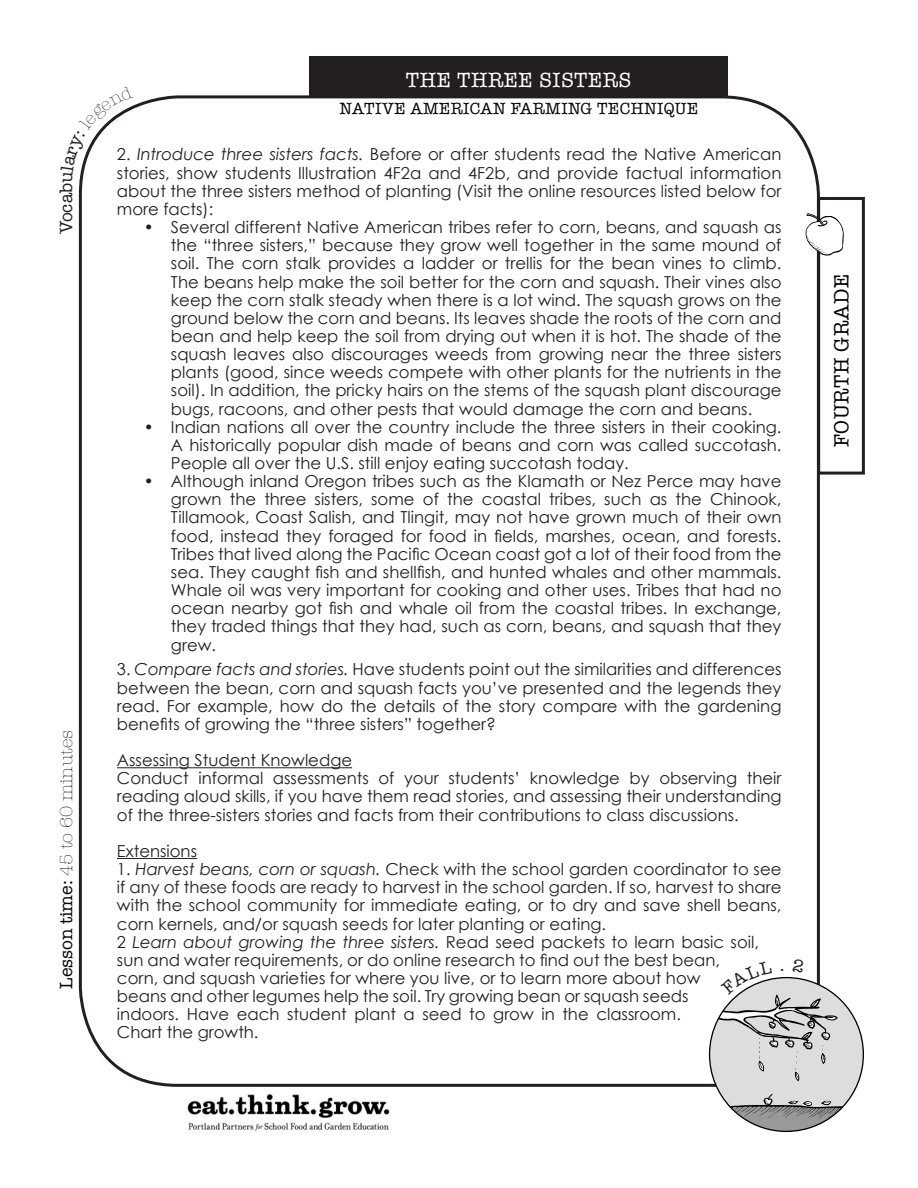
<style>
.page{position:relative;width:918px;height:1188px;background:#fff}
.page>*{position:absolute;margin:0;border:0;box-sizing:border-box;transform-origin:0 0}
.t1{font:21px "American Typewriter";letter-spacing:.025em;color:#fff}
.t2{font:21px "American Typewriter";letter-spacing:.025em;color:#040503}
.t3{font:300 18px "American Typewriter";color:#040503}
.t4{font:18px "American Typewriter";color:#231f20}
.t5{font:16.5px/18.1px "Century Gothic";color:#231f20;text-align:justify}
.t6{font:16.5px "American Typewriter";letter-spacing:.025em;color:#040503}
.s1{font-weight:400}
.s2{font-style:italic}
</style>
<div class="page">
<img style="left:187px;top:1094px;width:203px;height:37px">
<div style="left:309px;top:56px;width:419px;height:40px;background:#231f20"></div>
<hr style="left:117px;top:767px;width:235px;height:1px;background:#231f20">
<hr style="left:117px;top:858px;width:80px;height:1px;background:#231f20">
<div style="left:817px;top:197px;width:48px;height:278px;border:3px solid #231f20"></div>
<svg style="left:806px;top:213px;width:38px;height:43px"></svg>
<svg style="left:79px;top:105px;width:54px;height:78px"></svg>
<svg style="left:708px;top:959px;width:156px;height:174px"></svg>
<p class="t4" style="left:56px;top:234px;width:53px;rotate:-90deg">VOCAB</p>
<p class="t3" style="left:56px;top:989px;width:260px;rotate:-90deg"><span class="s1">LESSON TIME:</span> 45 to 60 minutes</p>
<p class="t1" style="left:406px;top:68px;width:227px">THE THREE SISTERS</p>
<p class="t6" style="left:339px;top:99px;width:360px">NATIVE AMERICAN FARMING TECHNIQUE</p>
<p class="t5" style="left:117px;top:145px;width:666px">2. <span class="s2">Introduce three sisters facts.</span> Before or after students read the Native American stories, show students Illustration 4F2a and 4F2b, and provide factual information about the three sisters method of planting (Visit the online resources listed below for more facts):</p>
<p class="t5" style="left:171px;top:218px;width:612px;text-indent:-27px">• Several different Native American tribes refer to corn, beans, and squash as the “three sisters,” because they grow well together in the same mound of soil. The corn stalk provides a ladder or trellis for the bean vines to climb.<br>The beans help make the soil better for the corn and squash. Their vines also keep the corn stalk steady when there is a lot wind. The squash grows on the ground below the corn and beans. Its leaves shade the roots of the corn and bean and help keep the soil from drying out when it is hot. The shade of the squash leaves also discourages weeds from growing near the three sisters plants (good, since weeds compete with other plants for the nutrients in the soil). In addition, the pricky hairs on the stems of the squash plant discourage bugs, racoons, and other pests that would damage the corn and beans.</p>
<p class="t5" style="left:171px;top:417px;width:612px;text-indent:-27px">• Indian nations all over the country include the three sisters in their cooking.<br>A historically popular dish made of beans and corn was called succotash.<br>People all over the U.S. still enjoy eating succotash today.</p>
<p class="t5" style="left:171px;top:472px;width:612px;text-indent:-27px">• Although inland Oregon tribes such as the Klamath or Nez Perce may have grown the three sisters, some of the coastal tribes, such as the Chinook, Tillamook, Coast Salish, and Tlingit, may not have grown much of their own food, instead they foraged for food in fields, marshes, ocean, and forests.<br>Tribes that lived along the Pacific Ocean coast got a lot of their food from the sea. They caught fish and shellfish, and hunted whales and other mammals.<br>Whale oil was very important for cooking and other uses. Tribes that had no ocean nearby got fish and whale oil from the coastal tribes. In exchange, they traded things that they had, such as corn, beans, and squash that they grew.</p>
<p class="t5" style="left:117px;top:660px;width:666px">3. <span class="s2">Compare facts and stories.</span> Have students point out the similarities and differences between the bean, corn and squash facts you’ve presented and the legends they read. For example, how do the details of the story compare with the gardening benefits of growing the “three sisters” together?</p>
<p class="t5" style="left:117px;top:751px;width:237px">Assessing Student Knowledge</p>
<p class="t5" style="left:117px;top:769px;width:666px">Conduct informal assessments of your students’ knowledge by observing their reading aloud skills, if you have them read stories, and assessing their understanding of the three-sisters stories and facts from their contributions to class discussions.</p>
<p class="t5" style="left:117px;top:842px;width:82px">Extensions</p>
<p class="t5" style="left:117px;top:860px;width:666px">1. <span class="s2">Harvest beans, corn or squash.</span> Check with the school garden coordinator to see if any of these foods are ready to harvest in the school garden. If so, harvest to share with the school community for immediate eating, or to dry and save shell beans, corn kernels, and/or squash seeds for later planting or eating.</p>
<p class="t5" style="left:117px;top:932px;width:644px;text-align:left">2 <span class="s2">Learn about growing the three sisters.</span> Read seed packets to learn basic soil, sun and water requirements, or do online research to find out the best bean, corn, and squash varieties for where you live, or to learn more about how<br>beans and other legumes help the soil. Try growing bean or squash seeds<br>indoors. Have each student plant a seed to grow in the classroom.<br>Chart the growth.</p>
<p class="t2" style="left:829px;top:447px;width:175px;rotate:-90deg">FOURTH GRADE</p>
</div>
